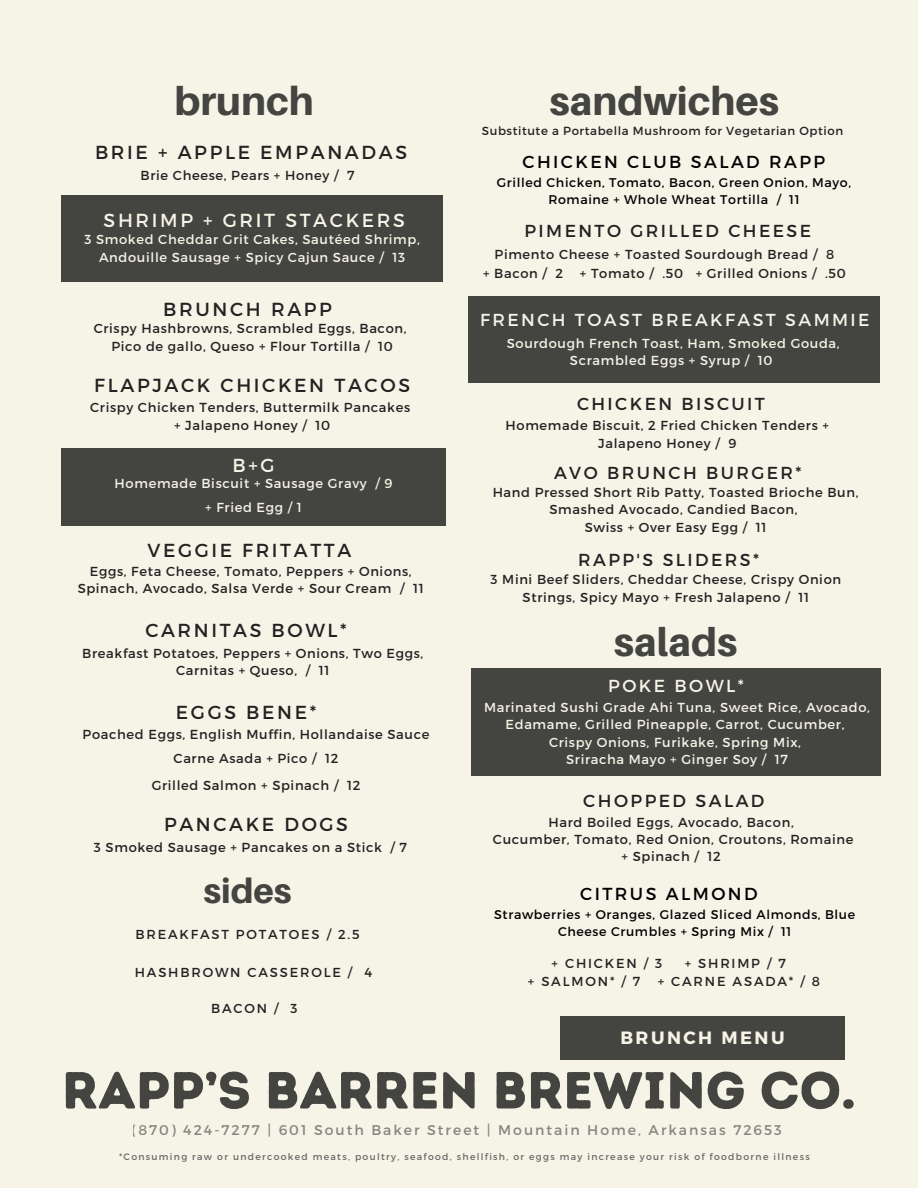
<style>
.page{position:relative;width:918px;height:1188px;background:#f6f3e7}
.page>*{position:absolute;margin:0;border:0;box-sizing:border-box;transform-origin:0 0}
.t1{font:52.05px "Intro Rust Base";color:#444440}
.t2{font:800 39.6px "Aileron";color:#444440}
.t3{font:800 34.65px "Aileron";color:#444440}
.t4{font:18.9px "Montserrat";letter-spacing:.14em;color:#222}
.t5{font:18.9px "Montserrat";letter-spacing:.14em;color:#f6f3e7}
.t6{font:700 17.85px "Montserrat";letter-spacing:.14em;color:#f6f3e7}
.t7{font:17.4px "Montserrat";letter-spacing:.14em;color:#222}
.t8{font:17.4px "Montserrat";letter-spacing:.14em;color:#f6f3e7}
.t9{font:17.4px "Montserrat";letter-spacing:.14em;color:#000}
.t10{font:14.1px "Montserrat";letter-spacing:.14em;color:#222}
.t11{font:13.05px/17.4px "Montserrat";letter-spacing:.05em;color:#222;text-align:center}
.t12{font:13.05px/17.4px "Montserrat";letter-spacing:.05em;color:#f6f3e7;text-align:center}
.t13{font:13.05px "Montserrat";letter-spacing:.14em;color:#222}
.t14{font:12.6px/16.8px "Montserrat";letter-spacing:.05em;color:#000;text-align:center}
.t15{font:11.7px "Montserrat";letter-spacing:.05em;color:#222}
.t16{font:9.3px "Montserrat";letter-spacing:.14em;color:#222}
</style>
<div class="page">
<div style="left:560px;top:1017px;width:285px;height:43px;background:#444440"></div>
<div style="left:61px;top:195px;width:382px;height:87px;background:#444440"></div>
<div style="left:61px;top:448px;width:384px;height:77px;background:#444440"></div>
<div style="left:471px;top:668px;width:410px;height:108px;background:#444440"></div>
<div style="left:468px;top:296px;width:412px;height:86px;background:#444440"></div>
<h2 class="t2" style="left:175px;top:76px;width:141px">brunch</h2>
<h3 class="t4" style="left:95px;top:140px;width:314px">BRIE + APPLE EMPANADAS</h3>
<p class="t11" style="left:141px;top:166px;width:216px">Brie Cheese, Pears + Honey / 7</p>
<h3 class="t5" style="left:104px;top:208px;width:303px">SHRIMP + GRIT STACKERS</h3>
<p class="t12" style="left:84px;top:230px;width:337px">3 Smoked Cheddar Grit Cakes, Sautéed Shrimp,<br>Andouille Sausage + Spicy Cajun Sauce / 13</p>
<h3 class="t4" style="left:163px;top:297px;width:170px">BRUNCH RAPP</h3>
<p class="t11" style="left:94px;top:319px;width:314px">Crispy Hashbrowns, Scrambled Eggs, Bacon,<br>Pico de gallo, Queso + Flour Tortilla / 10</p>
<h3 class="t4" style="left:94px;top:373px;width:317px">FLAPJACK CHICKEN TACOS</h3>
<p class="t11" style="left:90px;top:398px;width:322px">Crispy Chicken Tenders, Buttermilk Pancakes + Jalapeno Honey / 10</p>
<h3 class="t5" style="left:233px;top:453px;width:44px">B+G</h3>
<p class="t12" style="left:115px;top:471px;width:279px;line-height:23.9px">Homemade Biscuit + Sausage Gravy / 9 + Fried Egg / 1</p>
<h3 class="t4" style="left:147px;top:538px;width:205px">VEGGIE FRITATTA</h3>
<p class="t11" style="left:78px;top:562px;width:348px">Eggs, Feta Cheese, Tomato, Peppers + Onions,<br>Spinach, Avocado, Salsa Verde + Sour Cream / 11</p>
<h3 class="t4" style="left:145px;top:618px;width:203px">CARNITAS BOWL*</h3>
<p class="t11" style="left:82px;top:644px;width:343px">Breakfast Potatoes, Peppers + Onions, Two Eggs,<br>Carnitas + Queso, / 11</p>
<h3 class="t4" style="left:176px;top:700px;width:142px">EGGS BENE*</h3>
<p class="t11" style="left:83px;top:722px;width:348px;line-height:23.9px">Poached Eggs, English Muffin, Hollandaise Sauce<br>Carne Asada + Pico / 12</p>
<p class="t11" style="left:152px;top:776px;width:210px">Grilled Salmon + Spinach / 12</p>
<h3 class="t4" style="left:164px;top:812px;width:185px">PANCAKE DOGS</h3>
<p class="t11" style="left:94px;top:838px;width:315px">3 Smoked Sausage + Pancakes on a Stick / 7</p>
<h3 class="t3" style="left:204px;top:869px;width:90px">sides</h3>
<p class="t13" style="left:136px;top:926px;width:226px">BREAKFAST POTATOES / 2.5</p>
<p class="t13" style="left:135px;top:964px;width:239px">HASHBROWN CASSEROLE / 4</p>
<p class="t11" style="left:211px;top:999px;width:88px">BACON / 3</p>
<h2 class="t2" style="left:550px;top:76px;width:231px">sandwiches</h2>
<p class="t15" style="left:482px;top:124px;width:363px">Substitute a Portabella Mushroom for Vegetarian Option</p>
<h3 class="t9" style="left:523px;top:151px;width:304px">CHICKEN CLUB SALAD RAPP</h3>
<p class="t14" style="left:497px;top:173px;width:356px">Grilled Chicken, Tomato, Bacon, Green Onion, Mayo,<br>Romaine + Whole Wheat Tortilla / 11</p>
<h3 class="t7" style="left:524px;top:220px;width:288px">PIMENTO GRILLED CHEESE</h3>
<p class="t11" style="left:483px;top:244px;width:353px;line-height:19.5px;text-align:left;text-indent:11px">Pimento Cheese + Toasted Sourdough Bread / 8 + Bacon / 2</p>
<p class="t11" style="left:580px;top:264px;width:267px">+ Tomato / .50 + Grilled Onions / .50</p>
<h3 class="t8" style="left:480px;top:308px;width:391px">FRENCH TOAST BREAKFAST SAMMIE</h3>
<p class="t12" style="left:507px;top:334px;width:334px">Sourdough French Toast, Ham, Smoked Gouda,<br>Scrambled Eggs + Syrup / 10</p>
<h3 class="t7" style="left:577px;top:393px;width:189px">CHICKEN BISCUIT</h3>
<p class="t11" style="left:506px;top:416px;width:325px">Homemade Biscuit, 2 Fried Chicken Tenders +<br>Jalapeno Honey / 9</p>
<h3 class="t7" style="left:554px;top:461px;width:249px">AVO BRUNCH BURGER*</h3>
<p class="t11" style="left:493px;top:483px;width:367px">Hand Pressed Short Rib Patty, Toasted Brioche Bun,<br>Smashed Avocado, Candied Bacon,<br>Swiss + Over Easy Egg / 11</p>
<h3 class="t7" style="left:578px;top:548px;width:182px">RAPP'S SLIDERS*</h3>
<p class="t11" style="left:491px;top:570px;width:352px">3 Mini Beef Sliders, Cheddar Cheese, Crispy Onion<br>Strings, Spicy Mayo + Fresh Jalapeno / 11</p>
<h2 class="t2" style="left:614px;top:617px;width:125px">salads</h2>
<h3 class="t8" style="left:608px;top:674px;width:137px">POKE BOWL*</h3>
<p class="t12" style="left:484px;top:698px;width:388px">Marinated Sushi Grade Ahi Tuna, Sweet Rice, Avocado, Edamame, Grilled Pineapple, Carrot, Cucumber,<br>Crispy Onions, Furikake, Spring Mix,<br>Sriracha Mayo + Ginger Soy / 17</p>
<h3 class="t7" style="left:583px;top:790px;width:183px">CHOPPED SALAD</h3>
<p class="t11" style="left:493px;top:813px;width:362px">Hard Boiled Eggs, Avocado, Bacon,<br>Cucumber, Tomato, Red Onion, Croutons, Romaine + Spinach / 12</p>
<h3 class="t9" style="left:580px;top:883px;width:179px">CITRUS ALMOND</h3>
<p class="t14" style="left:494px;top:905px;width:363px">Strawberries + Oranges, Glazed Sliced Almonds, Blue<br>Cheese Crumbles + Spring Mix / 11</p>
<p class="t13" style="left:552px;top:955px;width:112px">+ CHICKEN / 3</p>
<p class="t11" style="left:685px;top:954px;width:103px">+ SHRIMP / 7</p>
<p class="t11" style="left:528px;top:972px;width:114px">+ SALMON* / 7</p>
<p class="t13" style="left:658px;top:972px;width:164px">+ CARNE ASADA* / 8</p>
<h3 class="t6" style="left:620px;top:1026px;width:166px">BRUNCH MENU</h3>
<h1 class="t1" style="left:62px;top:1059px;width:796px">RAPP’S BARREN BREWING CO.</h1>
<p class="t10" style="left:132px;top:1121px;width:651px">(870) 424-7277 | 601 South Baker Street | Mountain Home, Arkansas 72653</p>
<p class="t16" style="left:119px;top:1151px;width:692px">*Consuming raw or undercooked meats, poultry, seafood, shellfish, or eggs may increase your risk of foodborne illness</p>
</div>
